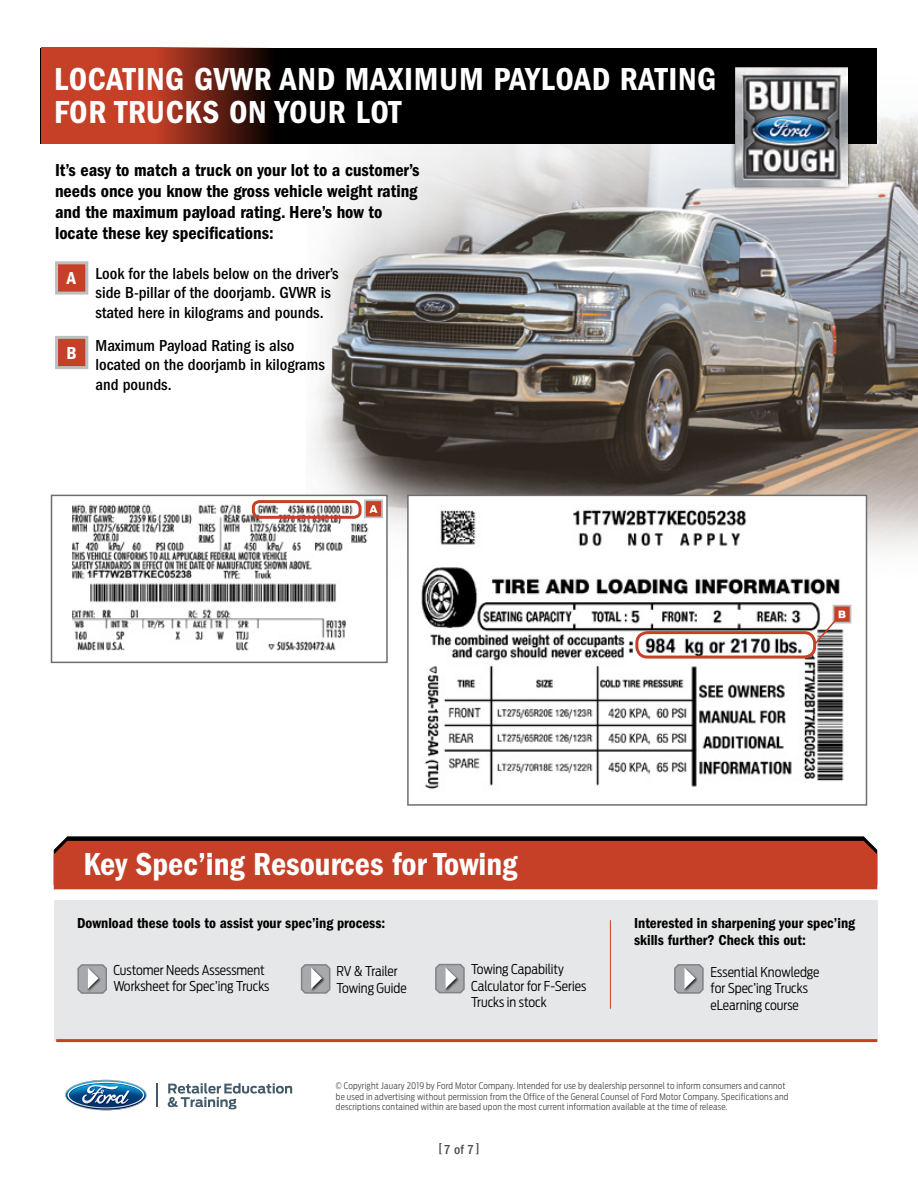
<style>
.page{position:relative;width:918px;height:1188px;background:#fff}
.page>*{position:absolute;margin:0;border:0;box-sizing:border-box;transform-origin:0 0}
.t1{font:33px/33px "ITC Franklin Gothic Std Dm Cd";letter-spacing:.02em;color:#fff}
.t2{font:33px "ITC Franklin Gothic Std Dm Cd";color:#fff}
.t3{font:18px/21px "ITC Franklin Gothic Std Dm Cd";color:#000}
.t4{font:500 condensed 16.5px/19.5px "ITC Franklin Gothic Std";color:#000}
.t5{font:15px/16.5px "ITC Franklin Gothic Std Dm Cd";color:#000}
.t6{font:300 13.5px/16.5px "Ford Antenna Cond";color:#000}
.t7{font:500 condensed 13.5px "ITC Franklin Gothic Std";color:#4d4d4f}
.t8{font:300 9px/10.5px "Ford Antenna Cond";letter-spacing:.02em;color:#4d4d4f}
.s1{font-family:"ITC Franklin Gothic Std Dm Cd";font-weight:400;font-stretch:normal;font-size:18px;color:#fff}
</style>
<div class="page">
<div style="left:54px;top:900px;width:824px;height:141px;background:#e6e7e8"></div>
<img style="left:307px;top:115px;width:611px;height:537px">
<div style="left:51px;top:495px;width:337px;height:168px;background:#fff;border:2px solid #6d6e71"></div>
<img style="left:72px;top:503px;width:301px;height:147px">
<div style="left:252px;top:500px;width:110px;height:19px;border:3px solid #c64028;border-radius:6px"></div>
<div style="left:364px;top:500px;width:19px;height:18px;background:#c64028;border:2px solid #bcbec0"></div>
<svg style="left:369px;top:505px;width:9px;height:8px"></svg>
<div style="left:407px;top:495px;width:460px;height:311px;background:#fff;border:2px solid #6d6e71"></div>
<img style="left:421px;top:509px;width:426px;height:280px">
<div style="left:635px;top:631px;width:181px;height:28px;border:3px solid #c64028;border-radius:11px"></div>
<div style="left:833px;top:605px;width:18px;height:18px;background:#c64028;border:2px solid #bcbec0"></div>
<svg style="left:813px;top:611px;width:33px;height:35px"></svg>
<svg style="left:54px;top:836px;width:823px;height:53px;background:#b53c27"></svg>
<div style="left:55px;top:261px;width:33px;height:34px;background:#c64028;border:3px solid #bcbec0"></div>
<div style="left:55px;top:336px;width:33px;height:33px;background:#c64028;border:3px solid #bcbec0"></div>
<hr style="left:56px;top:1039px;width:821px;height:3px;background:#c64028">
<hr style="left:610px;top:920px;width:1px;height:89px;background:#c64028">
<svg style="left:435px;top:963px;width:30px;height:31px"></svg>
<svg style="left:65px;top:1080px;width:82px;height:30px"></svg>
<svg style="left:168px;top:1083px;width:124px;height:26px"></svg>
<svg style="left:157px;top:1083px;width:1px;height:24px"></svg>
<div style="left:41px;top:48px;width:836px;height:95px;background:#000"></div>
<svg style="left:41px;top:47px;width:234px;height:97px;background:#94301e"></svg>
<div style="left:730px;top:63px;width:123px;height:128px;background:#000;opacity:.75"></div>
<img style="left:736px;top:68px;width:112px;height:118px">
<svg style="left:77px;top:964px;width:30px;height:30px"></svg>
<svg style="left:300px;top:964px;width:31px;height:30px"></svg>
<svg style="left:674px;top:964px;width:30px;height:30px"></svg>
<h1 class="t1" style="left:54px;top:62px;width:664px">LOCATING GVWR AND MAXIMUM PAYLOAD RATING<br>FOR TRUCKS ON YOUR LOT</h1>
<h2 class="t3" style="left:55px;top:160px;width:366px">It’s easy to match a truck on your lot to a customer’s needs once you know the gross vehicle weight rating and the maximum payload rating. Here’s how to locate these key specifications:</h2>
<h3 class="t4" style="left:96px;top:264px;width:245px;text-indent:-29px"><span class="s1">A</span> Look for the labels below on the driver’s side B-pillar of the doorjamb. GVWR is stated here in kilograms and pounds.</h3>
<h3 class="t4" style="left:96px;top:336px;width:231px;text-indent:-29px"><span class="s1">B</span> Maximum Payload Rating is also located on the doorjamb in kilograms and pounds.</h3>
<h1 class="t2" style="left:84px;top:845px;width:435px">Key Spec’ing Resources for Towing</h1>
<h3 class="t5" style="left:77px;top:915px;width:310px">Download these tools to assist your spec’ing process:</h3>
<h3 class="t5" style="left:634px;top:915px;width:223px">Interested in sharpening your spec’ing skills further? Check this out:</h3>
<h3 class="t6" style="left:471px;top:960px;width:117px">Towing Capability<br>Calculator for F-Series<br>Trucks in stock</h3>
<h3 class="t6" style="left:113px;top:960px;width:158px">Customer Needs Assessment<br>Worksheet for Spec’ing Trucks</h3>
<h3 class="t6" style="left:336px;top:962px;width:72px">RV &amp; Trailer<br>Towing Guide</h3>
<h3 class="t6" style="left:711px;top:962px;width:110px">Essential Knowledge for Spec’ing Trucks eLearning course</h3>
<p class="t8" style="left:336px;top:1080px;width:454px">© Copyright Jauary 2019 by Ford Motor Company. Intended for use by dealership personnel to inform consumers and cannot be used in advertising without permission from the Office of the General Counsel of Ford Motor Company. Specifications and descriptions contained within are based upon the most current information available at the time of release.</p>
<h3 class="t7" style="left:438px;top:1142px;width:43px">[7 of 7]</h3>
</div>
